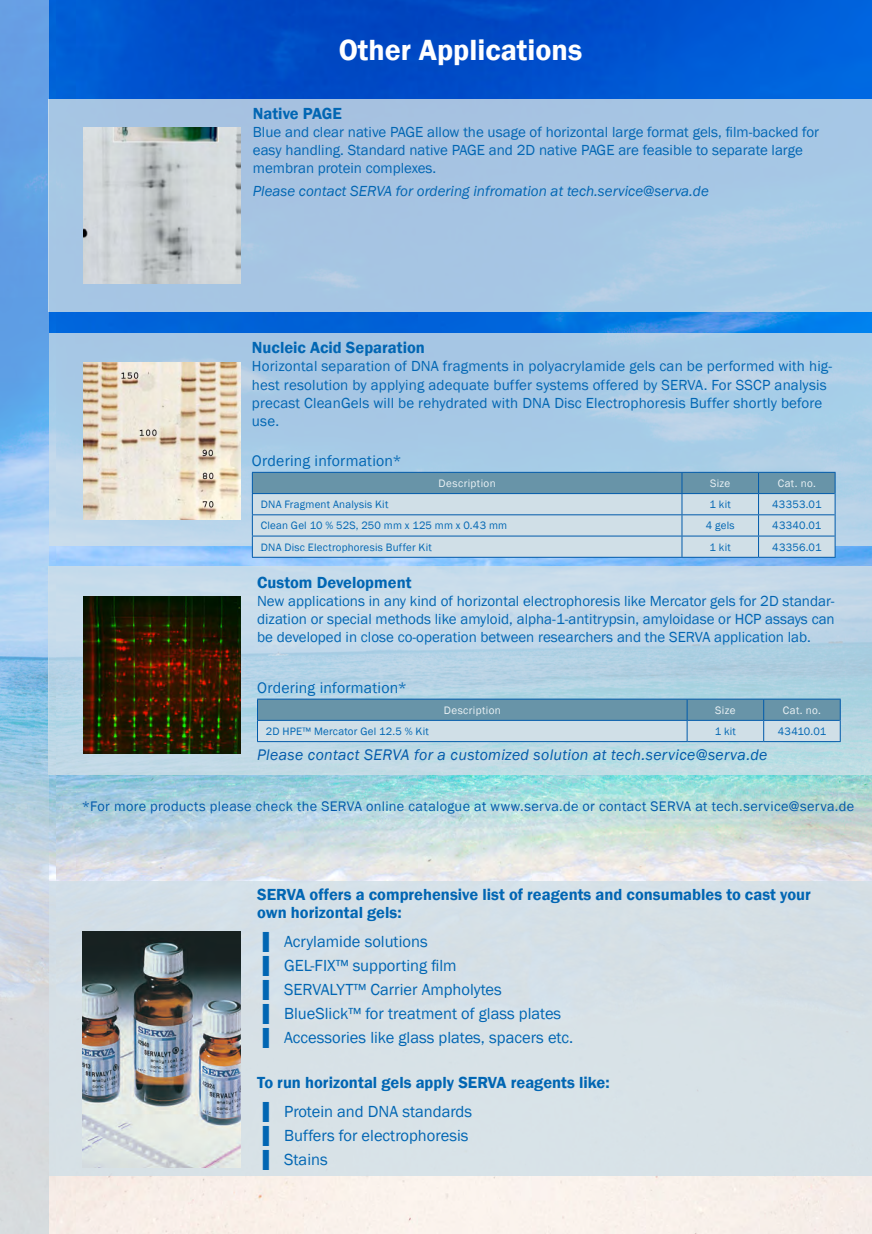
<style>
.page{position:relative;width:872px;height:1234px;background:#fff}
.page>*{position:absolute;margin:0;border:0;box-sizing:border-box;transform-origin:0 0}
.t1{font:600 30px "Franklin Gothic";color:#fff}
.t2{font:16.5px "Franklin Gothic";color:#0166b3}
.Serva_Aufzählung_2_E{font:600 16.5px/18px "Franklin Gothic";color:#0166b3}
.Serva_Aufzählung_2_E-2{font:italic 15.75px "Franklin Gothic";letter-spacing:.02em;color:#015aaa}
.Serva_Überschrift_Ta{font:15.75px "Franklin Gothic";letter-spacing:.01em;color:#0166b3}
.Serva_Aufzählung_2_E-3{font:15px/18px "Franklin Gothic";color:#0166b3}
.Serva_Aufzählung_2_E-4{font:italic 15px "Franklin Gothic";color:#0166b3}
.Serva_Aufzählung_2_E-5{font:14.25px "Franklin Gothic";letter-spacing:.025em;color:#015aaa}
.Serva_Tabellen_Kopf{font:11.1px "Franklin Gothic";letter-spacing:.035em;color:#ebf2f5}
.Serva_Tabelle_7_4p_A{font:10.95px "Franklin Gothic";letter-spacing:.02em;color:#0166b3}
.Serva_Tabelle_7_4p{font:10.95px "Franklin Gothic";letter-spacing:.025em;color:#0166b3}
.s1{font-family:"Arial"}
</style>
<div class="page">
<img style="left:55px;top:0;width:817px;height:1233px">
<img style="left:49px;top:0;width:6px;height:1233px">
<div style="left:49px;top:99px;width:823px;height:212px;background:#a6c5e4"></div>
<svg style="left:49px;top:333px;width:823px;height:212px;fill:#a6cbe6"></svg>
<svg style="left:252px;top:472px;width:583px;height:85px"></svg>
<hr style="left:682px;top:535px;width:76px;height:1px;background:#015aaa">
<hr style="left:758px;top:535px;width:76px;height:1px;background:#015aaa">
<hr style="left:252px;top:557px;width:430px;height:1px;background:#015aaa">
<hr style="left:682px;top:557px;width:76px;height:1px;background:#015aaa">
<hr style="left:758px;top:557px;width:77px;height:1px;background:#015aaa">
<svg style="left:49px;top:566px;width:823px;height:209px;fill:#c0d9e7"></svg>
<hr style="left:257px;top:698px;width:430px;height:1px;background:#015aaa">
<hr style="left:687px;top:698px;width:76px;height:1px;background:#015aaa">
<hr style="left:763px;top:698px;width:77px;height:1px;background:#015aaa">
<svg style="left:257px;top:699px;width:583px;height:42px"></svg>
<hr style="left:687px;top:719px;width:76px;height:1px;background:#015aaa">
<hr style="left:763px;top:719px;width:76px;height:1px;background:#015aaa">
<hr style="left:257px;top:741px;width:430px;height:1px;background:#015aaa">
<hr style="left:687px;top:741px;width:76px;height:1px;background:#015aaa">
<hr style="left:763px;top:741px;width:77px;height:1px;background:#015aaa">
<svg style="left:0;top:0;width:49px;height:1233px"></svg>
<img style="left:83px;top:127px;width:158px;height:156px">
<img style="left:83px;top:362px;width:158px;height:158px">
<img style="left:83px;top:596px;width:158px;height:157px">
<div style="left:49px;top:880px;width:823px;height:294px;background:#d7e1e7"></div>
<img style="left:83px;top:931px;width:157px;height:235px">
<p class="t1" style="left:339px;top:32px;width:245px">Other Applications</p>
<p class="Serva_Aufzählung_2_E" style="left:253px;top:105px;width:90px">Native PAGE</p>
<p class="Serva_Aufzählung_2_E-3" style="left:253px;top:123px;width:568px">Blue and clear native PAGE allow the usage of horizontal large format gels, film-backed for easy handling. Standard native PAGE and 2D native PAGE are feasible to separate large membran protein complexes.</p>
<p class="Serva_Aufzählung_2_E-4" style="left:253px;top:181px;width:457px">Please contact SERVA for ordering infromation at tech.service@serva.de</p>
<p class="Serva_Aufzählung_2_E" style="left:252px;top:339px;width:174px">Nucleic Acid Separation</p>
<p class="Serva_Aufzählung_2_E-3" style="left:252px;top:358px;width:581px">Horizontal separation of DNA fragments in polyacrylamide gels can be performed with hig&shy;hest resolution by applying adequate buffer systems offered by SERVA. For SSCP analysis precast CleanGels will be rehydrated with DNA Disc Electrophoresis Buffer shortly before use.</p>
<p class="Serva_Überschrift_Ta" style="left:252px;top:451px;width:151px">Ordering information*</p>
<p class="Serva_Tabellen_Kopf" style="left:438px;top:476px;width:59px">Description</p>
<p class="Serva_Tabellen_Kopf" style="left:710px;top:476px;width:22px">Size</p>
<p class="Serva_Tabellen_Kopf" style="left:777px;top:476px;width:40px">Cat. no.</p>
<p class="Serva_Tabelle_7_4p_A" style="left:261px;top:497px;width:129px">DNA Fragment Analysis Kit</p>
<p class="Serva_Tabelle_7_4p" style="left:709px;top:497px;width:23px">1 kit</p>
<p class="Serva_Tabelle_7_4p" style="left:772px;top:497px;width:51px">43353.01</p>
<p class="Serva_Tabelle_7_4p_A" style="left:261px;top:518px;width:248px">Clean Gel 10 % 52S, 250 mm x 125 mm x 0.43 mm</p>
<p class="Serva_Tabelle_7_4p" style="left:706px;top:518px;width:30px">4 gels</p>
<p class="Serva_Tabelle_7_4p" style="left:772px;top:518px;width:51px">43340.01</p>
<p class="Serva_Tabelle_7_4p_A" style="left:261px;top:540px;width:172px">DNA Disc Electrophoresis Buffer Kit</p>
<p class="Serva_Tabelle_7_4p" style="left:709px;top:540px;width:23px">1 kit</p>
<p class="Serva_Tabelle_7_4p" style="left:772px;top:540px;width:51px">43356.01</p>
<p class="Serva_Aufzählung_2_E" style="left:257px;top:573px;width:156px">Custom Development</p>
<p class="Serva_Aufzählung_2_E-3" style="left:257px;top:592px;width:579px;text-align:justify">New applications in any kind of horizontal electrophoresis like Mercator gels for 2D standar&shy;dization or special methods like amyloid, alpha-1-antitrypsin, amyloidase or HCP assays can be developed in close co-operation between researchers and the SERVA application lab.</p>
<p class="Serva_Überschrift_Ta" style="left:257px;top:677px;width:151px">Ordering information*</p>
<p class="Serva_Tabellen_Kopf" style="left:444px;top:703px;width:59px">Description</p>
<p class="Serva_Tabellen_Kopf" style="left:715px;top:703px;width:22px">Size</p>
<p class="Serva_Tabellen_Kopf" style="left:783px;top:703px;width:40px">Cat. no.</p>
<p class="Serva_Tabelle_7_4p_A" style="left:266px;top:724px;width:164px">2D HPE™ Mercator Gel 12.5 % Kit</p>
<p class="Serva_Tabelle_7_4p" style="left:715px;top:724px;width:23px">1 kit</p>
<p class="Serva_Tabelle_7_4p" style="left:777px;top:724px;width:50px">43410.01</p>
<p class="Serva_Aufzählung_2_E-2" style="left:257px;top:745px;width:512px">Please contact SERVA for a customized solution at tech.service@serva.de</p>
<p class="Serva_Aufzählung_2_E-5" style="left:82px;top:797px;width:773px">*For more products please check the SERVA online catalogue at www.serva.de or contact SERVA at tech.service@serva.de</p>
<p class="Serva_Aufzählung_2_E" style="left:257px;top:885px;width:555px">SERVA offers a comprehensive list of reagents and consumables to cast your own horizontal gels:</p>
<p class="t2" style="left:257px;top:931px;width:172px"><span class="s1">▐</span> Acrylamide solutions</p>
<p class="t2" style="left:257px;top:955px;width:201px"><span class="s1">▐</span> GEL-FIX™ supporting film</p>
<p class="t2" style="left:257px;top:979px;width:246px"><span class="s1">▐</span> SERVALYT™ Carrier Ampholytes</p>
<p class="t2" style="left:257px;top:1003px;width:306px"><span class="s1">▐</span> BlueSlick™ for treatment of glass plates</p>
<p class="t2" style="left:257px;top:1027px;width:318px"><span class="s1">▐</span> Accessories like glass plates, spacers etc.</p>
<p class="Serva_Aufzählung_2_E" style="left:257px;top:1073px;width:354px">To run horizontal gels apply SERVA reagents like:</p>
<p class="t2" style="left:257px;top:1100px;width:216px"><span class="s1">▐</span> Protein and DNA standards</p>
<p class="t2" style="left:257px;top:1124px;width:213px"><span class="s1">▐</span> Buffers for electrophoresis</p>
<p class="t2" style="left:257px;top:1148px;width:72px"><span class="s1">▐</span> Stains</p>
</div>
